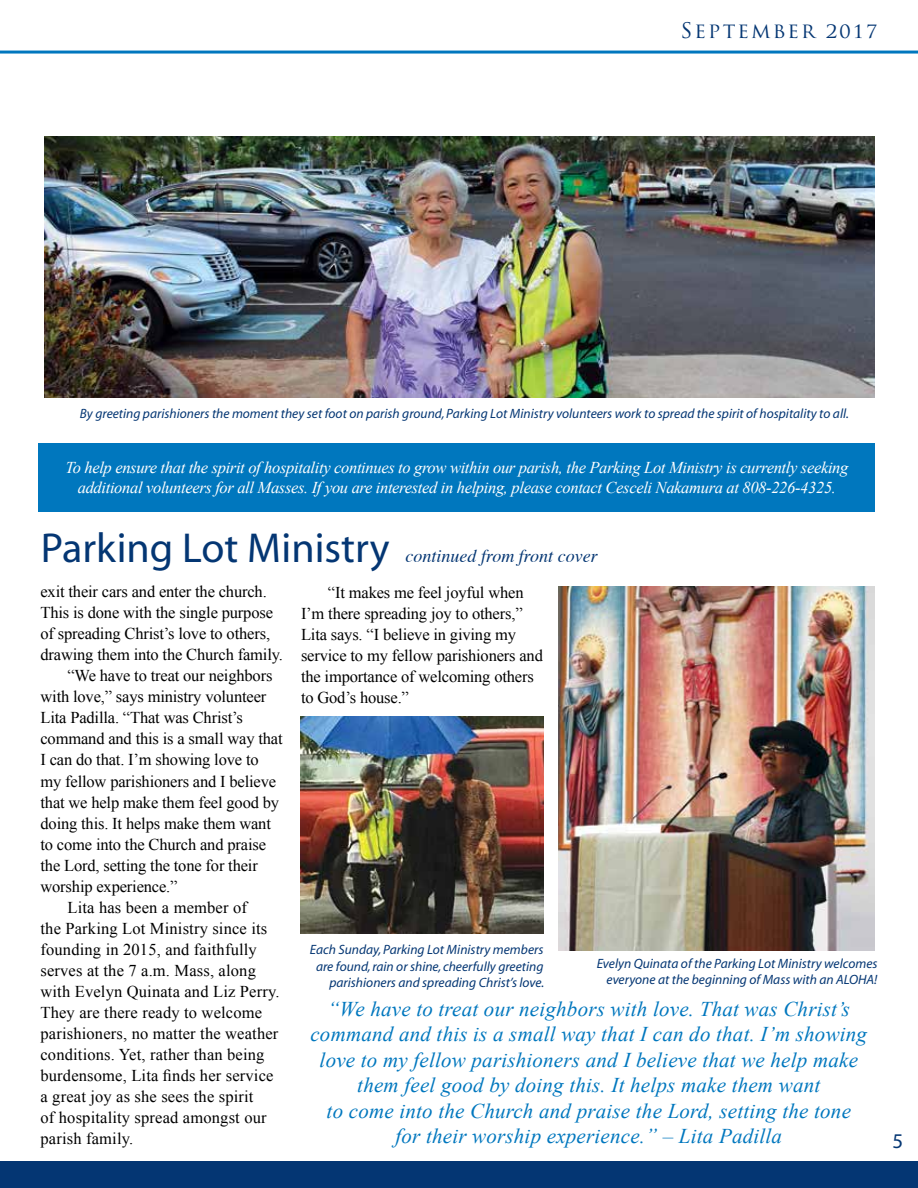
<style>
.page{position:relative;width:918px;height:1188px;background:#fff}
.page>*{position:absolute;margin:0;border:0;box-sizing:border-box;transform-origin:0 0}
.t1{font:italic 21px/25.5px "Times New Roman";letter-spacing:.01em;color:#0077be;text-align:center}
.t2{font:21px "Trajan Pro";letter-spacing:.1em;color:#043673}
.t3{font:21px "Myriad";color:#043673}
.t4{font:italic 18px "Times";color:#043673}
.t5{font:16.5px/21px "Times New Roman";letter-spacing:-.01em;color:#000}
.t6{font:16.5px "Times New Roman";letter-spacing:.01em;color:#000}
.t7{font:italic 16.5px/19.8px "Times New Roman";letter-spacing:-.02em;color:#fff;text-align:center}
.t8{font:italic 13.5px/16.2px "Myriad";color:#043673;text-align:right}
.s1{font-family:"Myriad";font-style:normal;font-size:42px}
</style>
<div class="page">
<hr style="left:0;top:51px;width:918px;height:3px;background:#0077be">
<div style="left:0;top:1161px;width:918px;height:27px;background:#043673"></div>
<img style="left:44px;top:136px;width:830px;height:261px">
<img style="left:300px;top:717px;width:243px;height:216px">
<div style="left:38px;top:443px;width:837px;height:68px;background:#0077be"></div>
<img style="left:558px;top:586px;width:317px;height:364px">
<p class="t2" style="left:681px;top:17px;width:198px">SEPTEMBER 2017</p>
<p class="t8" style="left:80px;top:406px;width:771px">By greeting parishioners the moment they set foot on parish ground, Parking Lot Ministry volunteers work to spread the spirit of hospitality to all.</p>
<p class="t7" style="left:65px;top:457px;width:784px">To help ensure that the spirit of hospitality continues to grow within our parish, the Parking Lot Ministry is currently seeking additional volunteers for all Masses. If you are interested in helping, please contact Cesceli Nakamura at 808-226-4325.</p>
<p class="t4" style="left:41px;top:540px;width:558px"><span class="s1">Parking Lot Ministry</span> continued from front cover</p>
<p class="t5" style="left:40px;top:581px;width:228px">exit their cars and enter the church.</p>
<p class="t5" style="left:40px;top:602px;width:234px">This is done with the single purpose</p>
<p class="t5" style="left:40px;top:623px;width:231px">of spreading Christ’s love to others,</p>
<p class="t5" style="left:40px;top:644px;width:244px">drawing them into the Church family.</p>
<p class="t5" style="left:67px;top:665px;width:206px">“We have to treat our neighbors</p>
<p class="t5" style="left:40px;top:686px;width:227px">with love,” says ministry volunteer</p>
<p class="t5" style="left:40px;top:707px;width:204px">Lita Padilla. “That was Christ’s</p>
<p class="t5" style="left:40px;top:728px;width:244px">command and this is a small way that</p>
<p class="t5" style="left:40px;top:749px;width:220px">I can do that. I’m showing love to</p>
<p class="t5" style="left:40px;top:770px;width:237px">my fellow parishioners and I believe</p>
<p class="t5" style="left:40px;top:791px;width:240px">that we help make them feel good by</p>
<p class="t5" style="left:40px;top:812px;width:232px">doing this. It helps make them want</p>
<p class="t5" style="left:40px;top:833px;width:227px">to come into the Church and praise</p>
<p class="t5" style="left:40px;top:854px;width:219px">the Lord, setting the tone for their</p>
<p class="t5" style="left:40px;top:875px;width:139px">worship experience.”</p>
<p class="t6" style="left:67px;top:896px;width:181px">Lita has been a member of</p>
<p class="t6" style="left:40px;top:917px;width:228px">the Parking Lot Ministry since its</p>
<p class="t6" style="left:40px;top:938px;width:218px">founding in 2015, and faithfully</p>
<p class="t6" style="left:40px;top:959px;width:217px">serves at the 7 a.m. Mass, along</p>
<p class="t6" style="left:40px;top:980px;width:241px">with Evelyn Quinata and Liz Perry.</p>
<p class="t6" style="left:40px;top:1001px;width:223px">They are there ready to welcome</p>
<p class="t6" style="left:40px;top:1022px;width:239px">parishioners, no matter the weather</p>
<p class="t6" style="left:40px;top:1043px;width:226px">conditions. Yet, rather than being</p>
<p class="t6" style="left:40px;top:1064px;width:235px">burdensome, Lita finds her service</p>
<p class="t6" style="left:40px;top:1085px;width:215px">a great joy as she sees the spirit</p>
<p class="t6" style="left:40px;top:1106px;width:228px">of hospitality spread amongst our</p>
<p class="t6" style="left:40px;top:1127px;width:94px">parish family.</p>
<p class="t5" style="left:301px;top:581px;width:243px;text-indent:27px">“It makes me feel joyful when<br>I’m there spreading joy to others,”<br>Lita says. “I believe in giving my service to my fellow parishioners and the importance of welcoming others to God’s house.”</p>
<p class="t8" style="left:310px;top:942px;width:236px">Each Sunday, Parking Lot Ministry members are found, rain or shine, cheerfully greeting parishioners and spreading Christ’s love.</p>
<p class="t8" style="left:597px;top:956px;width:282px">Evelyn Quinata of the Parking Lot Ministry welcomes everyone at the beginning of Mass with an ALOHA!</p>
<p class="t1" style="left:310px;top:996px;width:558px">“We have to treat our neighbors with love. That was Christ’s command and this is a small way that I can do that. I’m showing love to my fellow parishioners and I believe that we help make them feel good by doing this. It helps make them want<br>to come into the Church and praise the Lord, setting the tone<br>for their worship experience.” – Lita Padilla</p>
<p class="t3" style="left:892px;top:1131px;width:12px">5</p>
</div>
